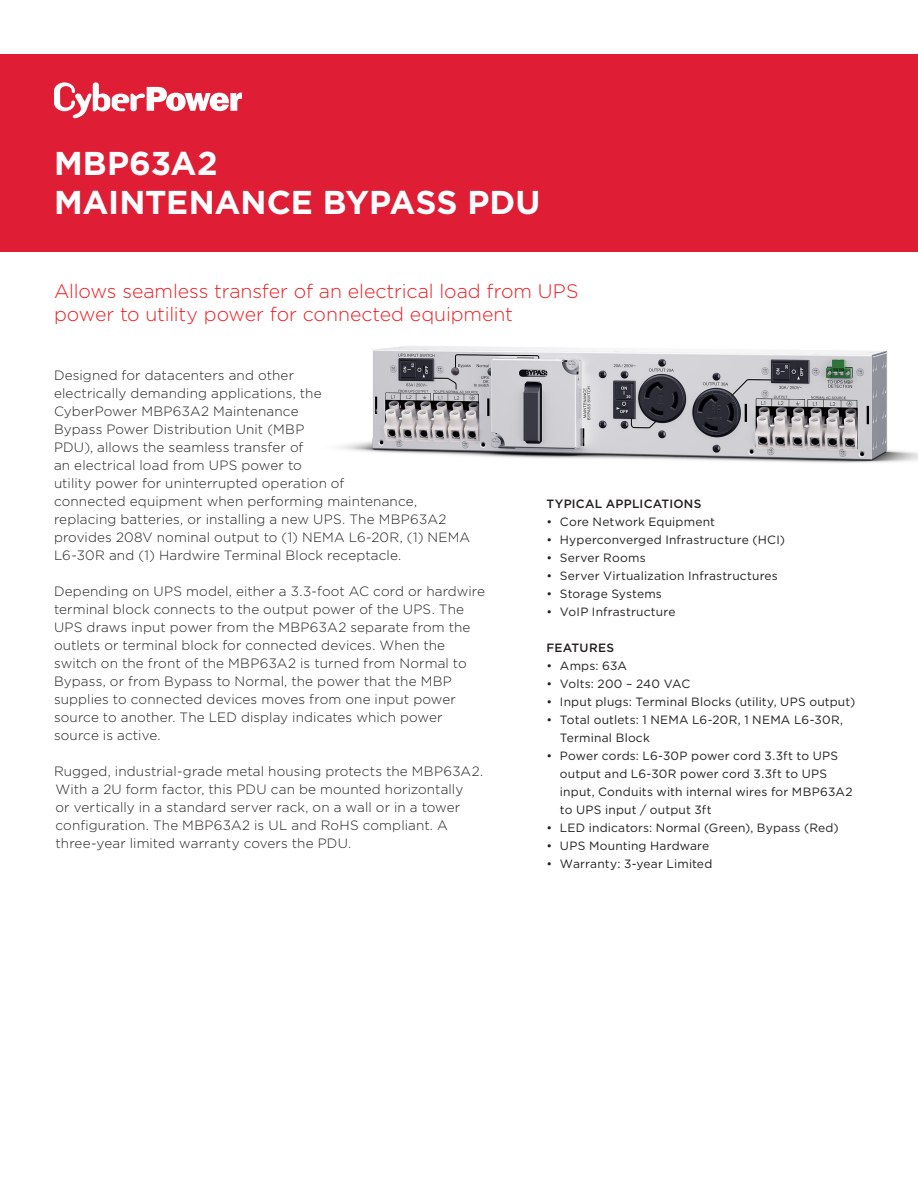
<style>
.page{position:relative;width:918px;height:1188px;background:#fff}
.page>*{position:absolute;margin:0;border:0;box-sizing:border-box;transform-origin:0 0}
.TITLE_DESCRIPTION{font:700 33px "Gotham";color:#fff}
.TITLE_NAME{font:300 19.5px/23.4px "Gotham";letter-spacing:-.005em;color:#ee1d23}
.Paragraph{font:300 13.5px/18px "Gotham";letter-spacing:.01em;color:#231f20}
.t1{font:12px/18px "Gotham";letter-spacing:.015em;color:#231f20}
.Paragraph-2{font:500 12px "Gotham";letter-spacing:.02em;color:#231f20}
.Title_Bullet{font:500 12px "Gotham";letter-spacing:.025em;color:#231f20}
</style>
<div class="page">
<div style="left:0;top:54px;width:918px;height:198px;background:#df1d35"></div>
<svg style="left:54px;top:82px;width:188px;height:36px"></svg>
<img style="left:340px;top:346px;width:578px;height:117px">
<p class="TITLE_DESCRIPTION" style="left:54px;top:142px;width:165px">MBP63A2</p>
<p class="TITLE_DESCRIPTION" style="left:54px;top:181px;width:488px">MAINTENANCE BYPASS PDU</p>
<p class="TITLE_NAME" style="left:54px;top:279px;width:526px">Allows seamless transfer of an electrical load from UPS power to utility power for connected equipment</p>
<p class="Paragraph" style="left:54px;top:365px;width:418px">Designed for datacenters and other<br>electrically demanding applications, the<br>CyberPower MBP63A2 Maintenance<br>Bypass Power Distribution Unit (MBP<br>PDU), allows the seamless transfer of<br>an electrical load from UPS power to<br>utility power for uninterrupted operation of<br>connected equipment when performing maintenance, replacing batteries, or installing a new UPS. The MBP63A2 provides 208V nominal output to (1) NEMA L6-20R, (1) NEMA L6-30R and (1) Hardwire Terminal Block receptacle.</p>
<p class="Paragraph" style="left:54px;top:581px;width:433px">Depending on UPS model, either a 3.3-foot AC cord or hardwire terminal block connects to the output power of the UPS. The UPS draws input power from the MBP63A2 separate from the outlets or terminal block for connected devices. When the switch on the front of the MBP63A2 is turned from Normal to Bypass, or from Bypass to Normal, the power that the MBP supplies to connected devices moves from one input power source to another. The LED display indicates which power source is active.</p>
<p class="Paragraph" style="left:54px;top:761px;width:431px">Rugged, industrial-grade metal housing protects the MBP63A2.<br>With a 2U form factor, this PDU can be mounted horizontally<br>or vertically in a standard server rack, on a wall or in a tower configuration. The MBP63A2 is UL and RoHS compliant. A three-year limited warranty covers the PDU.</p>
<p class="Paragraph-2" style="left:546px;top:496px;width:156px">TYPICAL APPLICATIONS</p>
<p class="t1" style="left:546px;top:513px;width:170px">• Core Network Equipment</p>
<p class="t1" style="left:546px;top:531px;width:240px">• Hyperconverged Infrastructure (HCI)</p>
<p class="t1" style="left:546px;top:549px;width:101px">• Server Rooms</p>
<p class="t1" style="left:546px;top:567px;width:233px">• Server Virtualization Infrastructures</p>
<p class="t1" style="left:546px;top:585px;width:117px">• Storage Systems</p>
<p class="t1" style="left:546px;top:603px;width:130px">• VoIP Infrastructure</p>
<p class="Title_Bullet" style="left:546px;top:640px;width:69px">FEATURES</p>
<p class="t1" style="left:546px;top:657px;width:82px">• Amps: 63A</p>
<p class="t1" style="left:546px;top:675px;width:145px">• Volts: 200 – 240 VAC</p>
<p class="t1" style="left:546px;top:693px;width:310px">• Input plugs: Terminal Blocks (utility, UPS output)</p>
<p class="t1" style="left:560px;top:711px;width:285px;text-indent:-14px">• Total outlets: 1 NEMA L6-20R, 1 NEMA L6-30R,<br>Terminal Block</p>
<p class="t1" style="left:560px;top:747px;width:294px;text-indent:-14px">• Power cords: L6-30P power cord 3.3ft to UPS output and L6-30R power cord 3.3ft to UPS input, Conduits with internal wires for MBP63A2 to UPS input / output 3ft</p>
<p class="t1" style="left:546px;top:819px;width:294px">• LED indicators: Normal (Green), Bypass (Red)</p>
<p class="t1" style="left:546px;top:837px;width:164px">• UPS Mounting Hardware</p>
<p class="t1" style="left:546px;top:855px;width:167px">• Warranty: 3-year Limited</p>
</div>
